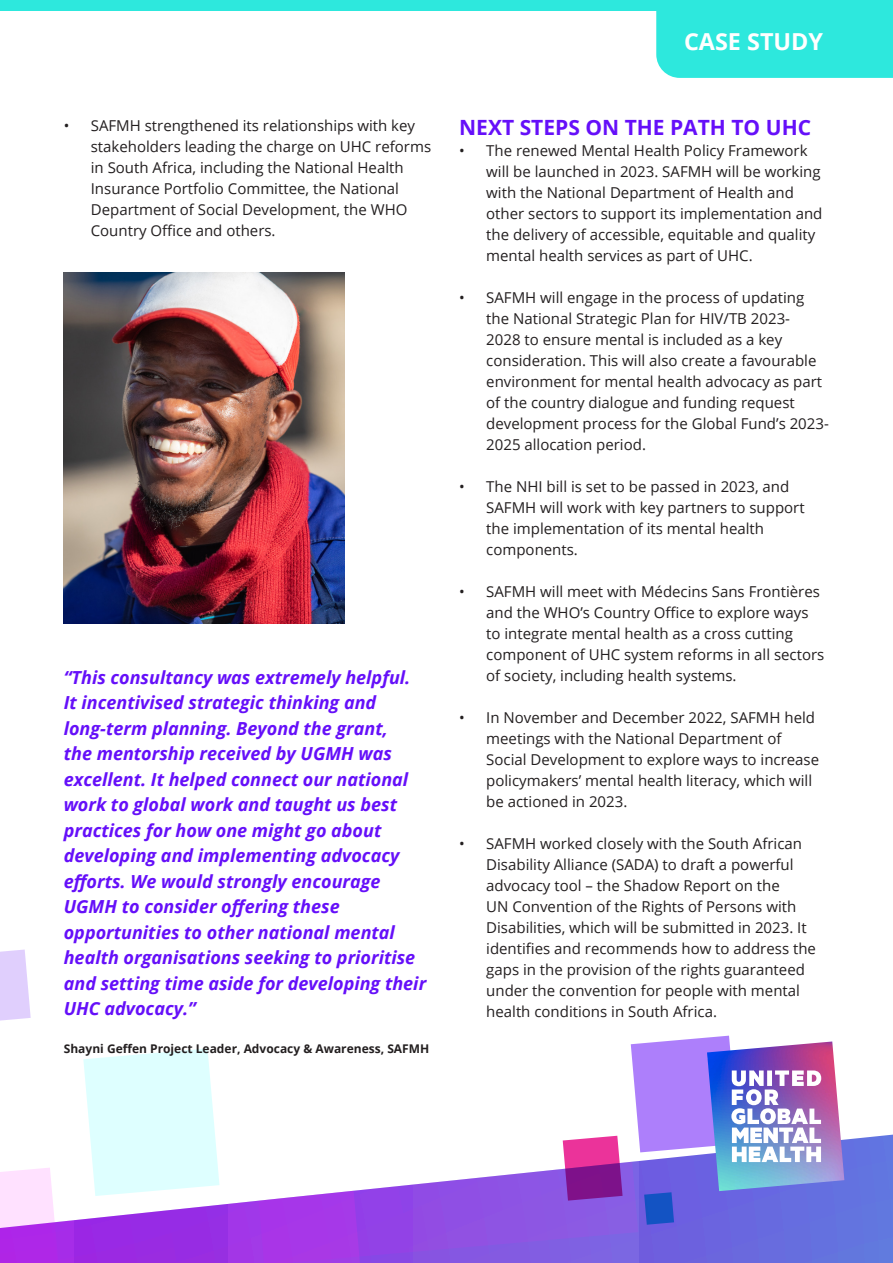
<style>
.page{position:relative;width:893px;height:1263px;background:#fff}
.page>*{position:absolute;margin:0;border:0;box-sizing:border-box;transform-origin:0 0}
.t1{font:700 23.4px "Open Sans";color:#fff}
.Sub_head_Copy{font:700 21px "Open Sans";color:#650ff9}
.t2{font:italic 700 18px/25.5px "Open Sans";color:#650ff9}
.t3{font:15px/21px "Open Sans";color:#231f20}
.Body_Copy{font:700 12px "Open Sans";color:#231f20}
</style>
<div class="page">
<img style="left:64px;top:273px;width:281px;height:350px">
<svg style="left:638px;top:1134px;width:255px;height:129px;background:#676fdf"></svg>
<svg style="left:74px;top:1183px;width:154px;height:80px;fill:#992ce5"></svg>
<svg style="left:228px;top:1135px;width:410px;height:128px"></svg>
<svg style="left:0;top:1168px;width:74px;height:95px"></svg>
<svg style="left:83px;top:1048px;width:136px;height:148px"></svg>
<svg style="left:0;top:949px;width:31px;height:72px;background:#e4d5fd"></svg>
<svg style="left:563px;top:1136px;width:60px;height:64px;background:#b2349e"></svg>
<svg style="left:631px;top:1036px;width:207px;height:189px;background:#917eed"></svg>
<img style="left:707px;top:1041px;width:137px;height:150px">
<div style="left:0;top:0;width:893px;height:11px;background:#2de8dd"></div>
<div style="left:656px;top:11px;width:237px;height:67px;background:#2de8dd"></div>
<p class="t3" style="left:91px;top:114px;width:342px;text-indent:-27px">• SAFMH strengthened its relationships with key stakeholders leading the charge on UHC reforms in South Africa, including the National Health Insurance Portfolio Committee, the National Department of Social Development, the WHO Country Office and others.</p>
<p class="t2" style="left:64px;top:664px;width:364px">“This consultancy was extremely helpful.<br>It incentivised strategic thinking and long-term planning. Beyond the grant,<br>the mentorship received by UGMH was excellent. It helped connect our national work to global work and taught us best practices for how one might go about developing and implementing advocacy efforts. We would strongly encourage UGMH to consider offering these opportunities to other national mental health organisations seeking to prioritise and setting time aside for developing their UHC advocacy.”</p>
<p class="Body_Copy" style="left:64px;top:1040px;width:367px">Shayni Geffen Project Leader, Advocacy &amp; Awareness, SAFMH</p>
<p class="t1" style="left:684px;top:25px;width:141px">CASE STUDY</p>
<p class="Sub_head_Copy" style="left:459px;top:113px;width:353px">NEXT STEPS ON THE PATH TO UHC</p>
<p class="t3" style="left:486px;top:140px;width:338px;text-indent:-27px">• The renewed Mental Health Policy Framework will be launched in 2023. SAFMH will be working with the National Department of Health and other sectors to support its implementation and the delivery of accessible, equitable and quality mental health services as part of UHC.</p>
<p class="t3" style="left:486px;top:287px;width:344px;text-indent:-27px">• SAFMH will engage in the process of updating the National Strategic Plan for HIV/TB 2023-<br>2028 to ensure mental is included as a key consideration. This will also create a favourable environment for mental health advocacy as part of the country dialogue and funding request development process for the Global Fund’s 2023- 2025 allocation period.</p>
<p class="t3" style="left:486px;top:476px;width:320px;text-indent:-27px">• The NHI bill is set to be passed in 2023, and SAFMH will work with key partners to support the implementation of its mental health components.</p>
<p class="t3" style="left:486px;top:581px;width:340px;text-indent:-27px">• SAFMH will meet with Médecins Sans Frontières and the WHO’s Country Office to explore ways to integrate mental health as a cross cutting component of UHC system reforms in all sectors of society, including health systems.</p>
<p class="t3" style="left:486px;top:707px;width:334px;text-indent:-27px">• In November and December 2022, SAFMH held meetings with the National Department of Social Development to explore ways to increase policymakers’ mental health literacy, which will be actioned in 2023.</p>
<p class="t3" style="left:486px;top:833px;width:331px;text-indent:-27px">• SAFMH worked closely with the South African Disability Alliance (SADA) to draft a powerful advocacy tool – the Shadow Report on the<br>UN Convention of the Rights of Persons with Disabilities, which will be submitted in 2023. It identifies and recommends how to address the gaps in the provision of the rights guaranteed under the convention for people with mental health conditions in South Africa.</p>
</div>
